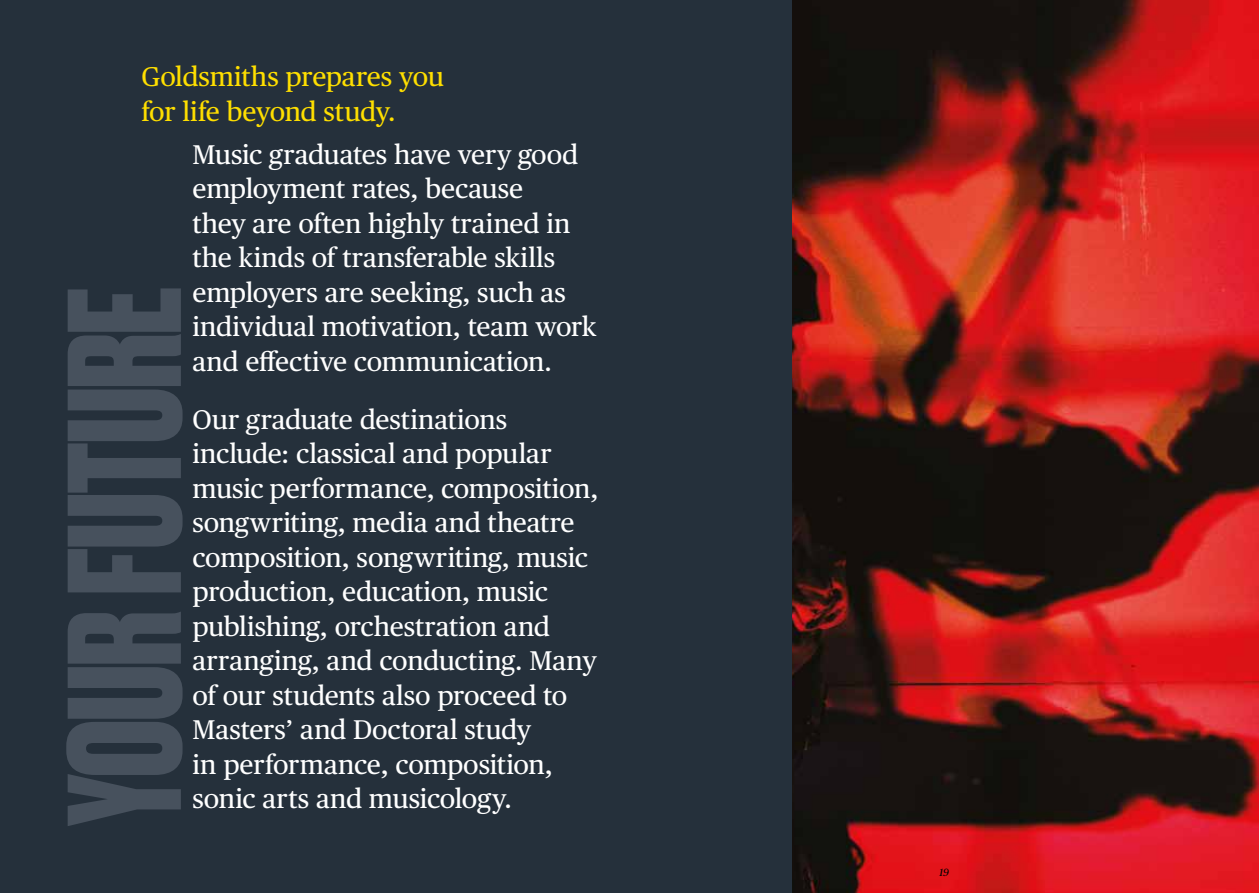
<style>
.page{position:relative;width:1259px;height:893px;background:#fff}
.page>*{position:absolute;margin:0;border:0;box-sizing:border-box;transform-origin:0 0}
.t1{font:700 152.1px "Druk";letter-spacing:-.01em;color:#47515d}
.t2{font:27px/34.5px "Publico Text";letter-spacing:-.005em;color:#fff}
.t3{font:27px/34.5px "Publico Text";letter-spacing:-.015em;color:#ffdf00}
.t4{font:italic 10.5px "Publico Text";color:#000}
</style>
<div class="page">
<img style="left:791px;top:0;width:468px;height:893px">
<div style="left:0;top:0;width:791px;height:893px;background:#25303b"></div>
<p class="t3" style="left:141px;top:58px;width:304px">Goldsmiths prepares you for life beyond study.</p>
<p class="t2" style="left:192px;top:135px;width:405px">Music graduates have very good employment rates, because<br>they are often highly trained in the kinds of transferable skills employers are seeking, such as individual motivation, team work and effective communication.</p>
<p class="t2" style="left:192px;top:400px;width:407px">Our graduate destinations include: classical and popular music performance, composition, songwriting, media and theatre composition, songwriting, music production, education, music publishing, orchestration and arranging, and conducting. Many of our students also proceed to<br>Masters’ and Doctoral study<br>in performance, composition, sonic arts and musicology.</p>
<h1 class="t1" style="left:21px;top:825px;width:539px;rotate:-90deg">YOUR FUTURE</h1>
<p class="t4" style="left:939px;top:864px;width:11px">19</p>
</div>
